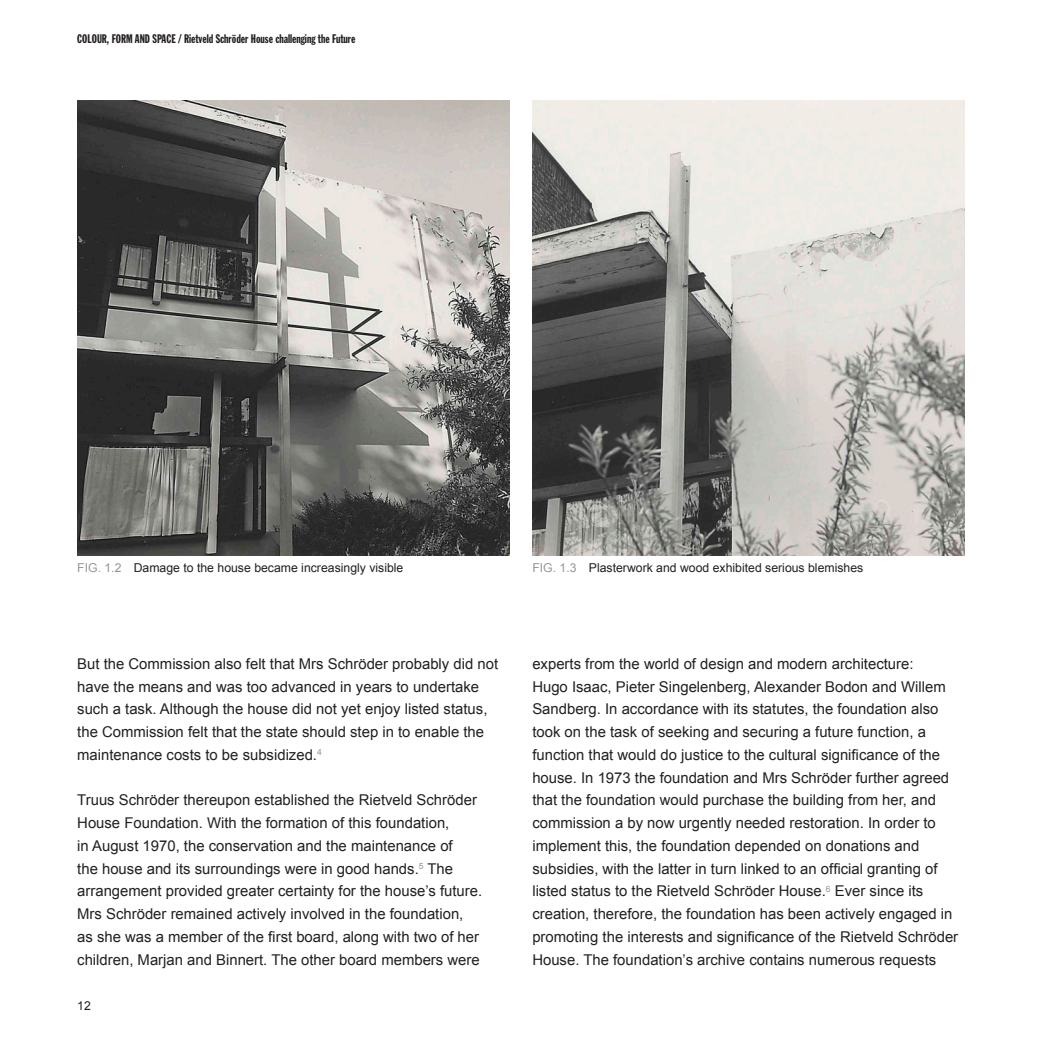
<style>
.page{position:relative;width:1042px;height:1042px;background:#fff}
.page>*{position:absolute;margin:0;border:0;box-sizing:border-box;transform-origin:0 0}
.BODY_Normal{font:14.88px/22.8px "Arial";color:#231f20}
.t1{font:12.25px "Arial";color:#231f20}
.t2{font:12.25px "Franklin Gothic Std Extra Cond";color:#231f20}
.s1{color:#949698}
</style>
<div class="page">
<img style="left:77px;top:100px;width:432px;height:455px">
<img style="left:532px;top:100px;width:432px;height:455px">
<p class="t2" style="left:77px;top:32px;width:280px">COLOUR, FORM AND SPACE / Rietveld Schröder House challenging the Future</p>
<p class="t1" style="left:77px;top:559px;width:328px"><span class="s1">FIG. 1.2</span> Damage to the house became increasingly visible</p>
<p class="t1" style="left:532px;top:559px;width:332px"><span class="s1">FIG. 1.3</span> Plasterwork and wood exhibited serious blemishes</p>
<p class="BODY_Normal" style="left:77px;top:652px;width:422px">But the Commission also felt that Mrs Schröder probably did not have the means and was too advanced in years to undertake such a task. Although the house did not yet enjoy listed status, the Commission felt that the state should step in to enable the maintenance costs to be subsidized.<sup>4</sup></p>
<p class="BODY_Normal" style="left:77px;top:789px;width:406px">Truus Schröder thereupon established the Rietveld Schröder House Foundation. With the formation of this foundation,<br>in August 1970, the conservation and the maintenance of<br>the house and its surroundings were in good hands.<sup>5</sup> The arrangement provided greater certainty for the house’s future.<br>Mrs Schröder remained actively involved in the foundation, as she was a member of the first board, along with two of her children, Marjan and Binnert. The other board members were</p>
<p class="t1" style="left:77px;top:998px;width:15px">12</p>
<p class="BODY_Normal" style="left:532px;top:652px;width:427px">experts from the world of design and modern architecture:<br>Hugo Isaac, Pieter Singelenberg, Alexander Bodon and Willem Sandberg. In accordance with its statutes, the foundation also took on the task of seeking and securing a future function, a function that would do justice to the cultural significance of the house. In 1973 the foundation and Mrs Schröder further agreed that the foundation would purchase the building from her, and commission a by now urgently needed restoration. In order to implement this, the foundation depended on donations and subsidies, with the latter in turn linked to an official granting of listed status to the Rietveld Schröder House.<sup>6</sup> Ever since its creation, therefore, the foundation has been actively engaged in promoting the interests and significance of the Rietveld Schröder House. The foundation’s archive contains numerous requests</p>
</div>
